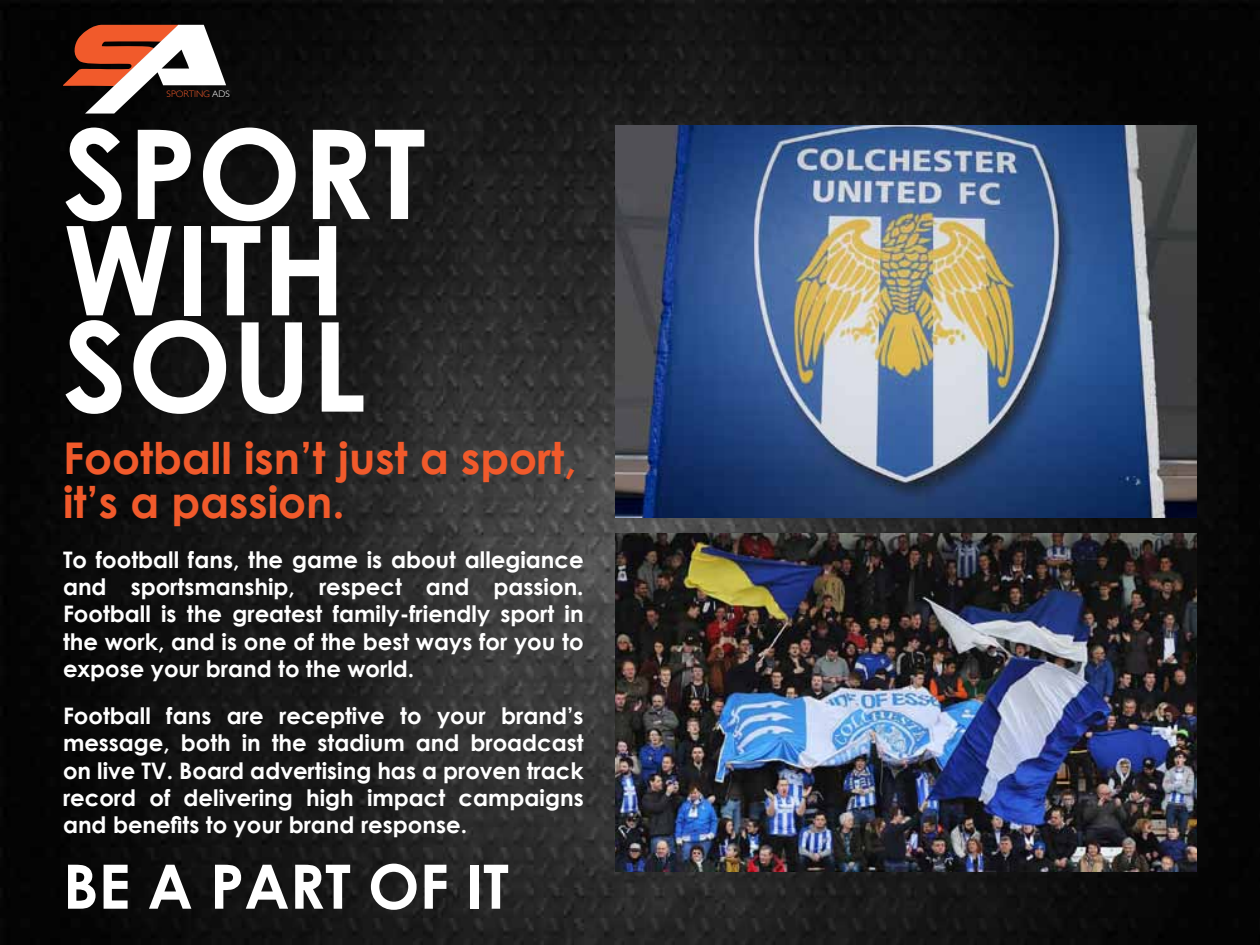
<style>
.page{position:relative;width:1260px;height:945px;background:#fff}
.page>*{position:absolute;margin:0;border:0;box-sizing:border-box;transform-origin:0 0}
.t1{font:700 124.25px/96.2px "Century Gothic";color:#fff}
.t2{font:700 61.25px "Century Gothic";color:#fff}
.t3{font:700 43.75px/43.8px "Century Gothic";color:#f15a2b}
.t4{font:700 22.75px/27.3px "Century Gothic";color:#fff;text-align:justify}
.t5{font:300 9.45px "Gill Sans";color:#f15a2b}
.s1{color:#fff}
</style>
<div class="page">
<img style="left:0;top:0;width:1260px;height:945px">
<svg style="left:63px;top:25px;width:163px;height:89px"></svg>
<img style="left:615px;top:126px;width:582px;height:391px">
<img style="left:615px;top:533px;width:582px;height:338px">
<p class="t5" style="left:167px;top:86px;width:65px">SPORTING <span class="s1">ADS</span></p>
<h1 class="t1" style="left:63px;top:123px;width:364px">SPORT<br>WITH<br>SOUL</h1>
<h3 class="t3" style="left:63px;top:436px;width:515px">Football isn’t just a sport, it’s a passion.</h3>
<p class="t4" style="left:63px;top:545px;width:522px">To football fans, the game is about allegiance and sportsmanship, respect and passion.<br>Football is the greatest family-friendly sport in the work, and is one of the best ways for you to expose your brand to the world.</p>
<p class="t4" style="left:63px;top:702px;width:522px">Football fans are receptive to your brand’s message, both in the stadium and broadcast on live TV. Board advertising has a proven track record of delivering high impact campaigns and benefits to your brand response.</p>
<h2 class="t2" style="left:63px;top:848px;width:447px">BE A PART OF IT</h2>
</div>
